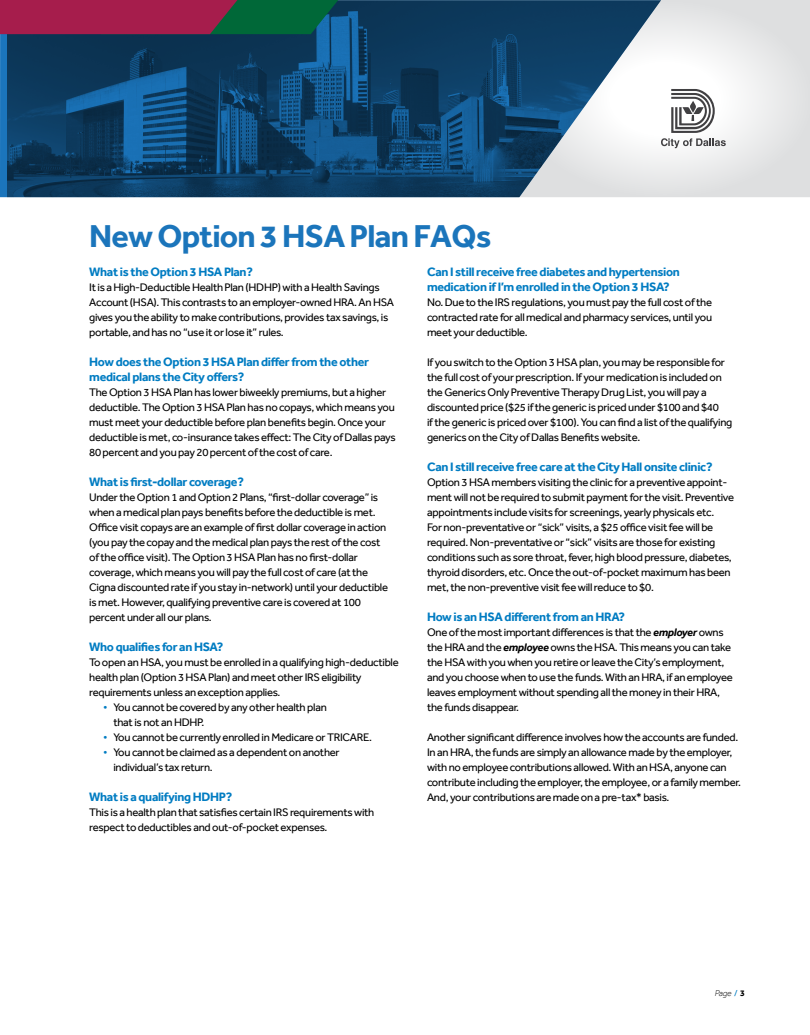
<style>
.page{position:relative;width:810px;height:1035px;background:#fff}
.page>*{position:absolute;margin:0;border:0;box-sizing:border-box;transform-origin:0 0}
.t1{font:700 32.5px "Effra";letter-spacing:-.025em;color:#1b75bb}
.t2{font:700 12.5px/15px "Effra";letter-spacing:-.025em;color:#007cc2}
.t3{font:11.25px/15px "Effra";letter-spacing:-.025em;color:#000}
.t4{font:italic 300 8.75px "Effra";color:#000}
.s1{color:#007cc2}
.s2{font-weight:700;font-style:italic}
.s3{font-weight:400;font-style:normal;color:#007cc2}
.s4{font-weight:700;font-style:normal}
</style>
<div class="page">
<svg style="left:661px;top:0;width:149px;height:197px"></svg>
<svg style="left:0;top:0;width:661px;height:197px;background:#295679"></svg>
<svg style="left:0;top:0;width:338px;height:34px;background:#6e3548"></svg>
<svg style="left:661px;top:89px;width:65px;height:59px"></svg>
<h1 class="t1" style="left:89px;top:216px;width:404px">New Option 3 HSA Plan FAQs</h1>
<p class="t2" style="left:89px;top:264px;width:165px">What is the Option 3 HSA Plan?</p>
<p class="t3" style="left:89px;top:280px;width:306px">It is a High-Deductible Health Plan (HDHP) with a Health Savings Account (HSA). This contrasts to an employer-owned HRA. An HSA gives you the ability to make contributions, provides tax savings, is portable, and has no “use it or lose it” rules.</p>
<p class="t2" style="left:89px;top:354px;width:281px">How does the Option 3 HSA Plan differ from the other medical plans the City offers?</p>
<p class="t3" style="left:89px;top:385px;width:308px">The Option 3 HSA Plan has lower biweekly premiums, but a higher deductible. The Option 3 HSA Plan has no copays, which means you must meet your deductible before plan benefits begin. Once your deductible is met, co-insurance takes effect: The City of Dallas pays 80 percent and you pay 20 percent of the cost of care.</p>
<p class="t2" style="left:89px;top:474px;width:156px">What is first-dollar coverage?</p>
<p class="t3" style="left:89px;top:490px;width:300px">Under the Option 1 and Option 2 Plans, “first-dollar coverage” is when a medical plan pays benefits before the deductible is met.<br>Office visit copays are an example of first dollar coverage in action (you pay the copay and the medical plan pays the rest of the cost of the office visit). The Option 3 HSA Plan has no first-dollar coverage, which means you will pay the full cost of care (at the Cigna discounted rate if you stay in-network) until your deductible is met. However, qualifying preventive care is covered at 100 percent under all our plans.</p>
<p class="t2" style="left:89px;top:639px;width:136px">Who qualifies for an HSA?</p>
<p class="t3" style="left:89px;top:655px;width:311px">To open an HSA, you must be enrolled in a qualifying high-deductible health plan (Option 3 HSA Plan) and meet other IRS eligibility requirements unless an exception applies.</p>
<p class="t3" style="left:113px;top:700px;width:215px;text-indent:-10px"><span class="s1">•</span> You cannot be covered by any other health plan that is not an HDHP.</p>
<p class="t3" style="left:103px;top:730px;width:270px"><span class="s1">•</span> You cannot be currently enrolled in Medicare or TRICARE.</p>
<p class="t3" style="left:113px;top:745px;width:228px;text-indent:-10px"><span class="s1">•</span> You cannot be claimed as a dependent on another individual’s tax return.</p>
<p class="t2" style="left:89px;top:789px;width:145px">What is a qualifying HDHP?</p>
<p class="t3" style="left:89px;top:805px;width:287px">This is a health plan that satisfies certain IRS requirements with respect to deductibles and out-of-pocket expenses.</p>
<p class="t2" style="left:427px;top:264px;width:254px">Can I still receive free diabetes and hypertension medication if I’m enrolled in the Option 3 HSA?</p>
<p class="t3" style="left:427px;top:295px;width:287px;text-align:justify">No. Due to the IRS regulations, you must pay the full cost of the contracted rate for all medical and pharmacy services, until you meet your deductible.</p>
<p class="t3" style="left:427px;top:355px;width:307px">If you switch to the Option 3 HSA plan, you may be responsible for the full cost of your prescription. If your medication is included on the Generics Only Preventive Therapy Drug List, you will pay a discounted price ($25 if the generic is priced under $100 and $40<br>if the generic is priced over $100). You can find a list of the qualifying generics on the City of Dallas Benefits website.</p>
<p class="t2" style="left:427px;top:459px;width:287px">Can I still receive free care at the City Hall onsite clinic?</p>
<p class="t3" style="left:427px;top:475px;width:309px">Option 3 HSA members visiting the clinic for a preventive appoint&shy;ment will not be required to submit payment for the visit. Preventive appointments include visits for screenings, yearly physicals etc.<br>For non-preventative or “sick” visits, a $25 office visit fee will be required. Non-preventative or “sick” visits are those for existing conditions such as sore throat, fever, high blood pressure, diabetes, thyroid disorders, etc. Once the out-of-pocket maximum has been met, the non-preventive visit fee will reduce to $0.</p>
<p class="t2" style="left:427px;top:609px;width:200px">How is an HSA different from an HRA?</p>
<p class="t3" style="left:427px;top:625px;width:307px">One of the most important differences is that the <span class="s2">employer</span> owns the HRA and the <span class="s2">employee</span> owns the HSA. This means you can take the HSA with you when you retire or leave the City’s employment, and you choose when to use the funds. With an HRA, if an employee leaves employment without spending all the money in their HRA, the funds disappear.</p>
<p class="t3" style="left:427px;top:730px;width:315px">Another significant difference involves how the accounts are funded.<br>In an HRA, the funds are simply an allowance made by the employer, with no employee contributions allowed. With an HSA, anyone can contribute including the employer, the employee, or a family member.<br>And, your contributions are made on a pre-tax* basis.</p>
<p class="t4" style="left:715px;top:988px;width:32px">Page <span class="s3">/</span> <span class="s4">3</span></p>
</div>
